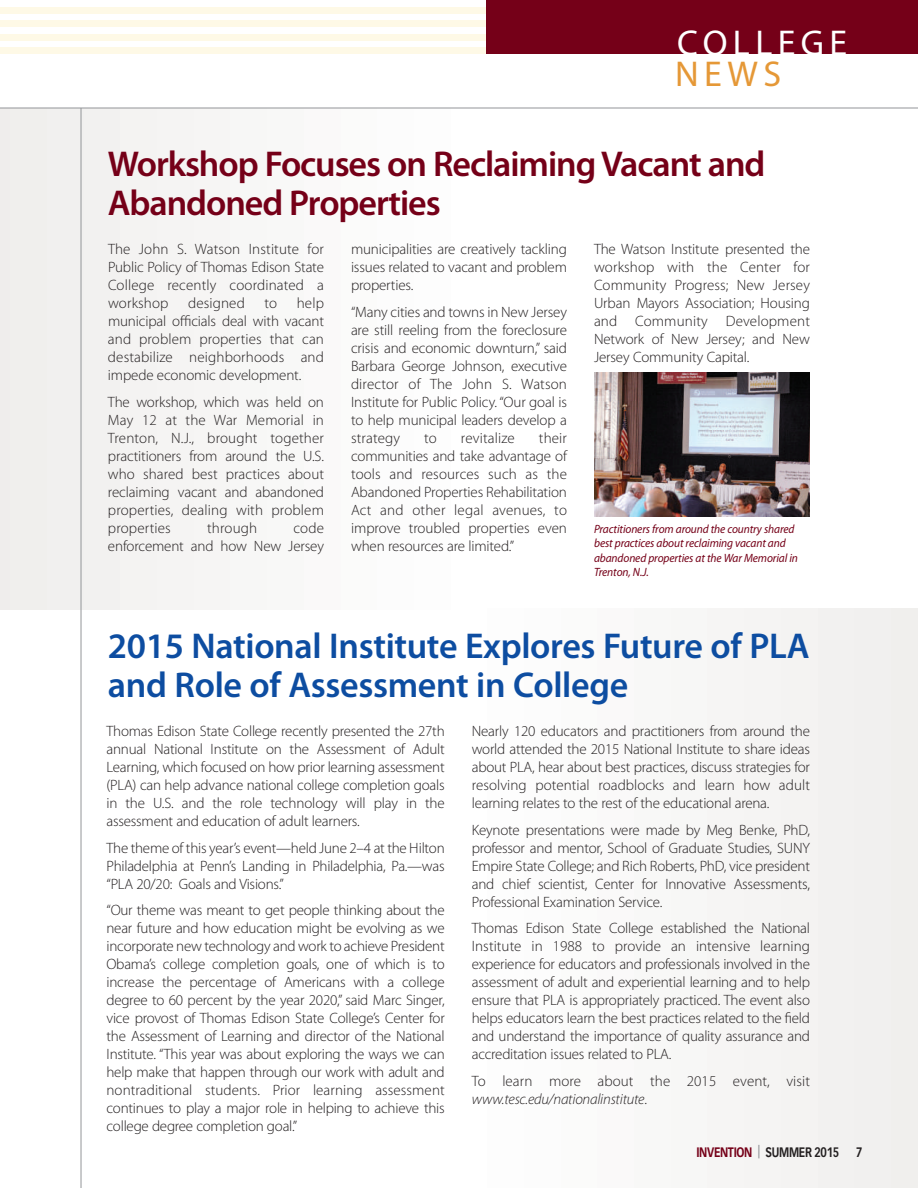
<style>
.page{position:relative;width:918px;height:1188px;background:#fff}
.page>*{position:absolute;margin:0;border:0;box-sizing:border-box;transform-origin:0 0}
.t1{font:600 36px/39px "Myriad Pro";letter-spacing:-.01em;color:#0d4da1}
.t2{font:600 36px/39px "Myriad Pro";letter-spacing:-.03em;color:#750018}
.t3{font:36px "Myriad Pro";letter-spacing:.15em;color:#fff}
.t4{font:36px "Myriad Pro";color:#e59837}
.t5{font:300 15px/18px "Myriad Pro";letter-spacing:-.01em;color:#231f20;text-align:justify}
.t6{font:300 15px "Myriad Pro";letter-spacing:.01em;color:#231f20}
.t7{font:700 13.5px "Vectora LT Std";letter-spacing:-.03em;color:#231f20;scale:.8 1}
.t8{font:italic 12px/14.4px "Myriad Pro";letter-spacing:-.01em;color:#750018;scale:.95 1}
.s1{font-style:italic}
.s2{color:#750018}
.s3{color:#939598}
</style>
<div class="page">
<div style="left:0;top:7px;width:486px;height:6px;background:#fef9e6"></div>
<div style="left:0;top:20px;width:486px;height:7px;background:#fef9e6"></div>
<div style="left:0;top:34px;width:486px;height:6px;background:#fef9e6"></div>
<div style="left:0;top:47px;width:486px;height:7px;background:#fef9e6"></div>
<div style="left:471px;top:609px;width:447px;height:579px;background:#f7f7f6"></div>
<div style="left:0;top:108px;width:465px;height:501px;background:#f7f7f6"></div>
<hr style="left:81px;top:108px;width:1px;height:1080px;background:#939598">
<hr style="left:0;top:108px;width:918px;height:1px;background:#939598">
<div style="left:486px;top:0;width:432px;height:54px;background:#750018"></div>
<img style="left:594px;top:373px;width:216px;height:144px">
<h1 class="t3" style="left:677px;top:29px;width:171px">COLLEGE</h1>
<h1 class="t4" style="left:675px;top:60px;width:108px">NEWS</h1>
<h1 class="t2" style="left:108px;top:147px;width:659px">Workshop Focuses on Reclaiming Vacant and<br>Abandoned Properties</h1>
<p class="t5" style="left:108px;top:241px;width:217px">The John S. Watson Institute for Public Policy of Thomas Edison State College recently coordinated a workshop</p>
<p class="t5" style="left:108px;top:295px;width:218px;text-indent:189px">help municipal officials deal with vacant and problem properties that can destabilize neighborhoods and impede economic development.</p>
<p class="t5" style="left:108px;top:394px;width:218px">The workshop, which was held on May 12 at the War Memorial in Trenton, N.J., brought together practitioners from around the U.S. who shared best practices about reclaiming vacant and abandoned properties, dealing with problem properties</p>
<p class="t6" style="left:188px;top:298px;width:58px">designed</p>
<p class="t5" style="left:264px;top:295px;width:14px">to</p>
<p class="t5" style="left:108px;top:520px;width:218px;text-align:right">code<br>enforcement and how New Jersey</p>
<p class="t6" style="left:207px;top:522px;width:51px">through</p>
<p class="t5" style="left:351px;top:241px;width:217px">municipalities are creatively tackling issues related to vacant and problem properties.</p>
<p class="t5" style="left:351px;top:304px;width:218px">“Many cities and towns in New Jersey are still reeling from the foreclosure crisis and economic downturn,” said Barbara George Johnson, executive director of The John S. Watson Institute for Public Policy.“Our goal is to help municipal leaders develop a strategy</p>
<p class="t5" style="left:351px;top:430px;width:218px;text-indent:188px">their communities and take advantage of tools and resources such as the Abandoned Properties Rehabilitation Act and other legal avenues, to improve troubled properties even when resources are limited.”</p>
<p class="t5" style="left:424px;top:430px;width:14px">to</p>
<p class="t6" style="left:461px;top:432px;width:55px">revitalize</p>
<p class="t5" style="left:594px;top:241px;width:217px">The Watson Institute presented the workshop with the Center for Community Progress; New Jersey Urban Mayors Association; Housing and Community Development Network of New Jersey; and New Jersey Community Capital.</p>
<p class="t8" style="left:594px;top:522px;width:216px">Practitioners from around the country shared best practices about reclaiming vacant and abandoned properties at the War Memorial in Trenton, N.J.</p>
<h1 class="t1" style="left:108px;top:629px;width:703px">2015 National Institute Explores Future of PLA and Role of Assessment in College</h1>
<p class="t5" style="left:106px;top:723px;width:340px">Thomas Edison State College recently presented the 27th annual National Institute on the Assessment of Adult Learning, which focused on how prior learning assessment (PLA) can help advance national college completion goals in the U.S. and the role technology will play in the assessment and education of adult learners.</p>
<p class="t5" style="left:106px;top:840px;width:340px">The theme of this year’s event—held June 2–4 at the Hilton Philadelphia at Penn’s Landing in Philadelphia, Pa.—was “PLA 20/20: Goals and Visions.”</p>
<p class="t5" style="left:106px;top:903px;width:340px">“Our theme was meant to get people thinking about the near future and how education might be evolving as we incorporate new technology and work to achieve President Obama’s college completion goals, one of which is to increase the percentage of Americans with a college degree to 60 percent by the year 2020,” said Marc Singer, vice provost of Thomas Edison State College’s Center for the Assessment of Learning and director of the National Institute. “This year was about exploring the ways we can help make that happen through our work with adult and nontraditional students. Prior learning assessment continues to play a major role in helping to achieve this college degree completion goal.”</p>
<p class="t5" style="left:472px;top:723px;width:340px">Nearly 120 educators and practitioners from around the world attended the 2015 National Institute to share ideas about PLA, hear about best practices, discuss strategies for resolving potential roadblocks and learn how adult learning relates to the rest of the educational arena.</p>
<p class="t5" style="left:472px;top:822px;width:340px">Keynote presentations were made by Meg Benke, PhD, professor and mentor, School of Graduate Studies, SUNY Empire State College; and Rich Roberts, PhD, vice president and chief scientist, Center for Innovative Assessments, Professional Examination Service.</p>
<p class="t5" style="left:472px;top:921px;width:340px">Thomas Edison State College established the National Institute in 1988 to provide an intensive learning experience for educators and professionals involved in the assessment of adult and experiential learning and to help ensure that PLA is appropriately practiced. The event also helps educators learn the best practices related to the field and understand the importance of quality assurance and accreditation issues related to PLA.</p>
<p class="t5" style="left:472px;top:1073px;width:340px">To learn more about the 2015 event, visit <span class="s1">www.tesc.edu/nationalinstitute</span>.</p>
<p class="t7" style="left:696px;top:1146px;width:180px"><span class="s2">INVENTION</span> <span class="s3">|</span> SUMMER 2015</p>
<p class="t7" style="left:856px;top:1146px;width:9px">7</p>
</div>
